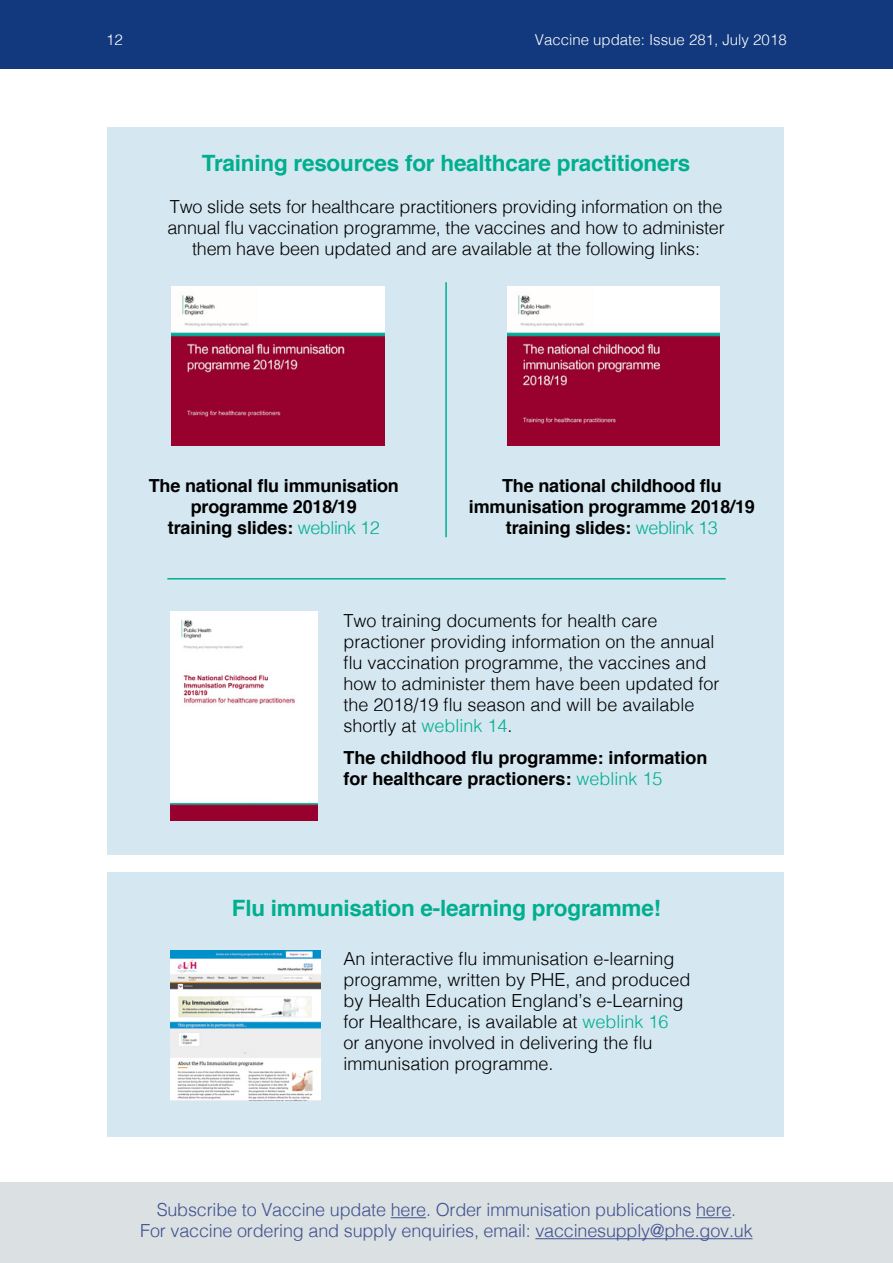
<style>
.page{position:relative;width:893px;height:1263px;background:#fff}
.page>*{position:absolute;margin:0;border:0;box-sizing:border-box;transform-origin:0 0}
.t1{font:700 22.5px "Helvetica";letter-spacing:-.01em;color:#00af8f}
.t2{font:300 18px/21px "Helvetica";color:#000}
.t3{font:700 18px/21px "Helvetica";letter-spacing:-.01em;color:#000;text-align:center}
.t4{font:300 18px "Helvetica";letter-spacing:-.01em;color:#3f528f}
.t5{font:300 15px "Helvetica";color:#fff}
.s1{font-weight:300;color:#00af8f}
.s2{color:#00af8f}
</style>
<div class="page">
<div style="left:0;top:1182px;width:893px;height:81px;background:#dbe0e3"></div>
<div style="left:0;top:0;width:893px;height:68px;background:#12397d"></div>
<hr style="left:391px;top:1217px;width:35px;height:1px;background:#3f528f">
<hr style="left:696px;top:1217px;width:35px;height:1px;background:#3f528f">
<hr style="left:535px;top:1238px;width:217px;height:1px;background:#3f528f">
<div style="left:108px;top:128px;width:676px;height:727px;background:#d5e7f1"></div>
<div style="left:108px;top:872px;width:676px;height:264px;background:#d5e7f1"></div>
<img style="left:507px;top:286px;width:213px;height:160px">
<img style="left:172px;top:286px;width:212px;height:160px">
<img style="left:170px;top:611px;width:148px;height:209px">
<hr style="left:445px;top:282px;width:2px;height:255px;background:#00af8f">
<img style="left:170px;top:951px;width:150px;height:149px">
<hr style="left:167px;top:578px;width:559px;height:1px;background:#00af8f">
<p class="t5" style="left:106px;top:27px;width:18px">12</p>
<p class="t5" style="left:535px;top:27px;width:253px">Vaccine update: Issue 281, July 2018</p>
<p class="t1" style="left:202px;top:145px;width:490px">Training resources for healthcare practitioners</p>
<p class="t2" style="left:167px;top:194px;width:559px;text-align:center">Two slide sets for healthcare practitioners providing information on the annual flu vaccination programme, the vaccines and how to administer them have been updated and are available at the following links:</p>
<p class="t3" style="left:149px;top:476px;width:252px">The national flu immunisation programme 2018/19<br>training slides: <span class="s1">weblink 12</span></p>
<p class="t3" style="left:469px;top:476px;width:287px">The national childhood flu immunisation programme 2018/19 training slides: <span class="s1">weblink 13</span></p>
<p class="t2" style="left:343px;top:609px;width:378px">Two training documents for health care practioner providing information on the annual flu vaccination programme, the vaccines and how to administer them have been updated for the 2018/19 flu season and will be available shortly at <span class="s2">weblink 14</span>.</p>
<p class="t3" style="left:343px;top:747px;width:366px;text-align:left">The childhood flu programme: information for healthcare practioners: <span class="s1">weblink 15</span></p>
<p class="t1" style="left:232px;top:890px;width:431px">Flu immunisation e-learning programme!</p>
<p class="t2" style="left:343px;top:947px;width:349px">An interactive flu immunisation e-learning programme, written by PHE, and produced by Health Education England’s e-Learning for Healthcare, is available at <span class="s2">weblink 16<br></span>or anyone involved in delivering the flu immunisation programme.</p>
<p class="t4" style="left:157px;top:1195px;width:581px">Subscribe to Vaccine update here. Order immunisation publications here.</p>
<p class="t4" style="left:140px;top:1216px;width:614px">For vaccine ordering and supply enquiries, email: vaccinesupply@phe.gov.uk</p>
</div>
